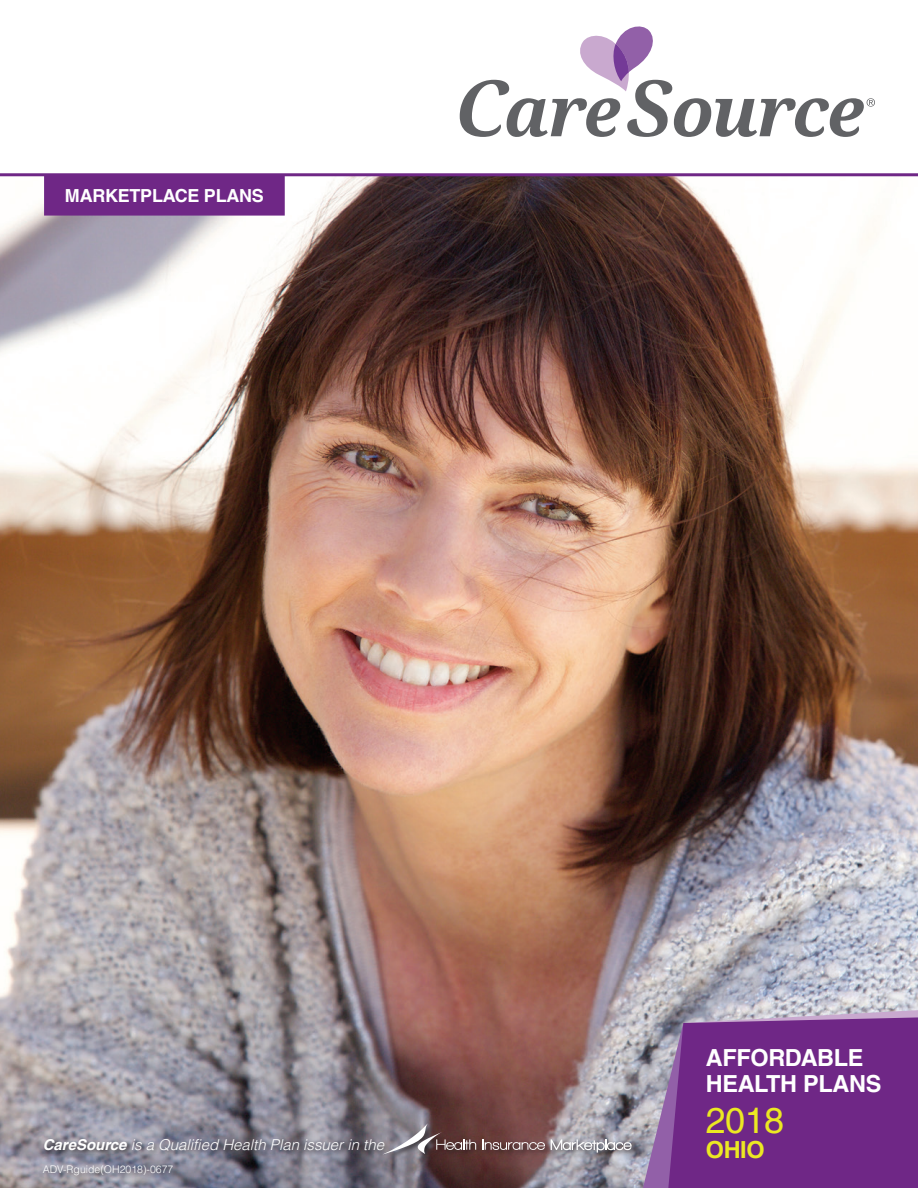
<style>
.page{position:relative;width:918px;height:1188px;background:#fff}
.page>*{position:absolute;margin:0;border:0;box-sizing:border-box;transform-origin:0 0}
.t1{font:36px "Helvetica LT Pro";color:#ebe823}
.t2{font:700 23.55px/25.5px "Helvetica LT Pro";letter-spacing:-.015em;color:#fff}
.t3{font:700 23.55px "Helvetica LT Pro";color:#ebe823}
.t4{font:700 18px "Helvetica LT Pro";letter-spacing:-.015em;color:#fff}
.t5{font:italic 300 15px "Helvetica LT Pro";color:#fff}
.t6{font:300 10.5px "Helvetica LT Pro";color:#fff}
.s1{font-weight:700}
</style>
<div class="page">
<img style="left:0;top:176px;width:918px;height:1012px">
<div style="left:41px;top:1122px;width:598px;height:60px;background:#231f20;opacity:.75"></div>
<svg style="left:382px;top:1123px;width:94px;height:32px;background:#7e6c70"></svg>
<svg style="left:483px;top:1139px;width:62px;height:11px"></svg>
<svg style="left:551px;top:1139px;width:81px;height:14px"></svg>
<hr style="left:0;top:173px;width:918px;height:3px;background:#6f2786">
<svg style="left:460px;top:26px;width:415px;height:111px"></svg>
<div style="left:44px;top:175px;width:241px;height:41px;background:#6f2786;border:3px solid #6f2786"></div>
<svg style="left:643px;top:1010px;width:275px;height:178px;background:#783a8d"></svg>
<p class="t4" style="left:65px;top:184px;width:200px">MARKETPLACE PLANS</p>
<p class="t5" style="left:43px;top:1135px;width:343px"><span class="s1">CareSource</span> is a Qualified Health Plan issuer in the</p>
<p class="t6" style="left:43px;top:1163px;width:132px">ADV-Rguide(OH2018)-0677</p>
<p class="t2" style="left:706px;top:1045px;width:177px">AFFORDABLE<br>HEALTH PLANS</p>
<p class="t1" style="left:706px;top:1099px;width:80px">2018</p>
<p class="t3" style="left:706px;top:1136px;width:61px">OHIO</p>
</div>
